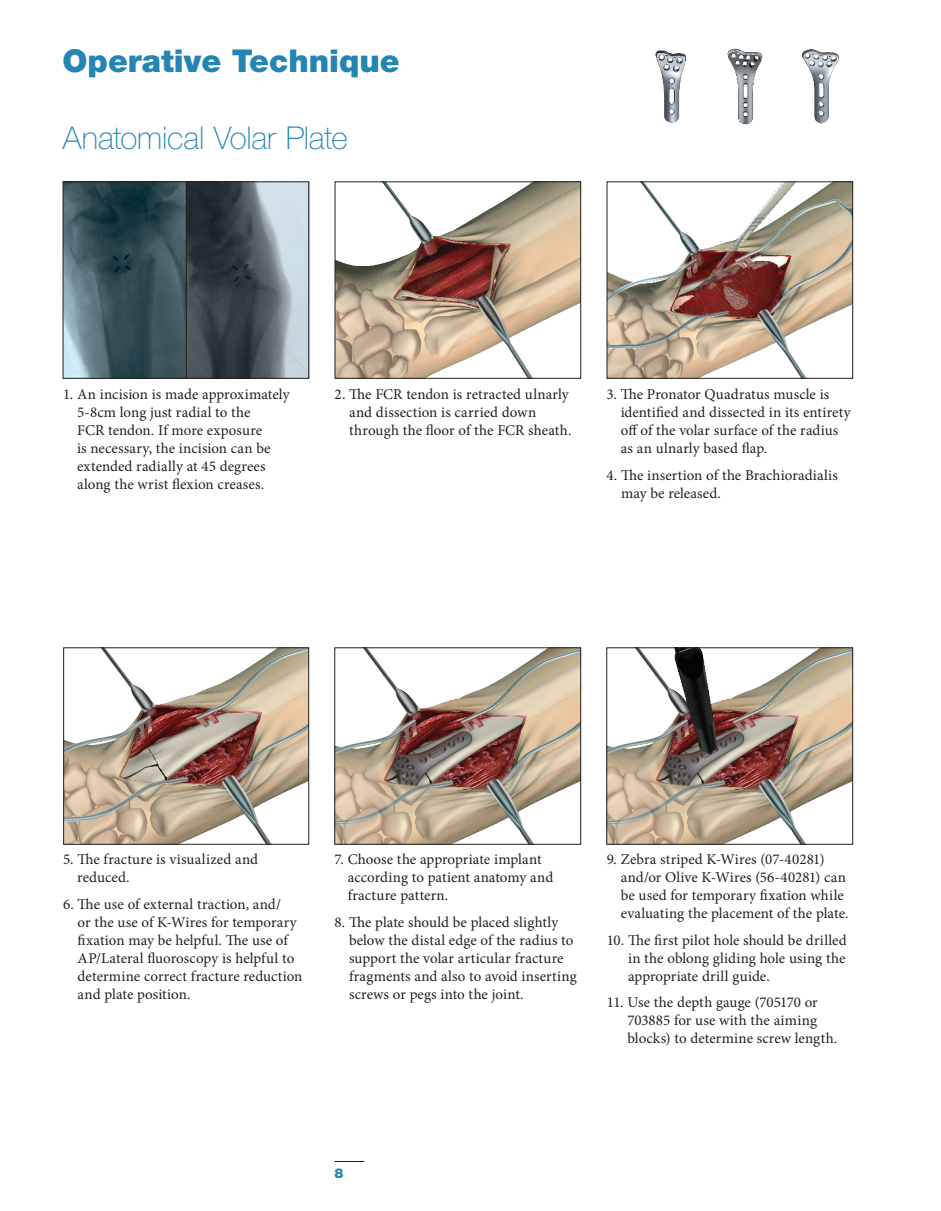
<style>
.page{position:relative;width:941px;height:1211px;background:#fff}
.page>*{position:absolute;margin:0;border:0;box-sizing:border-box;transform-origin:0 0}
.t1{font:100 31.5px "Helvetica Neue";letter-spacing:-.01em;color:#2385b3}
.t2{font:900 31.5px "Helvetica Neue";color:#2385b3}
.t3{font:15px/18px "Minion Pro";letter-spacing:.005em;color:#231f20}
.t4{font:900 13.5px "Helvetica Neue";color:#2385b3}
</style>
<div class="page">
<svg style="left:335px;top:1161px;width:29px;height:1px"></svg>
<img style="left:336px;top:650px;width:243px;height:193px">
<div style="left:334px;top:648px;width:247px;height:197px;border:1px solid #231f20"></div>
<img style="left:337px;top:184px;width:242px;height:193px">
<div style="left:335px;top:182px;width:246px;height:197px;border:1px solid #231f20"></div>
<img style="left:609px;top:184px;width:242px;height:193px">
<div style="left:607px;top:182px;width:246px;height:197px;border:1px solid #231f20"></div>
<img style="left:65px;top:650px;width:242px;height:193px">
<div style="left:63px;top:648px;width:246px;height:197px;border:1px solid #231f20"></div>
<img style="left:608px;top:650px;width:243px;height:193px">
<div style="left:606px;top:648px;width:247px;height:197px;border:1px solid #231f20"></div>
<img style="left:65px;top:184px;width:121px;height:193px">
<img style="left:188px;top:184px;width:119px;height:193px">
<div style="left:186px;top:182px;width:123px;height:197px;border:1px solid #231f20"></div>
<img style="left:802px;top:49px;width:38px;height:75px">
<img style="left:655px;top:50px;width:32px;height:73px">
<img style="left:727px;top:48px;width:36px;height:76px">
<h1 class="t2" style="left:63px;top:42px;width:339px">Operative Technique</h1>
<h1 class="t1" style="left:63px;top:120px;width:286px">Anatomical Volar Plate</h1>
<p class="t3" style="left:77px;top:386px;width:214px;text-indent:-14px">1. An incision is made approximately<br>5-8cm long just radial to the<br>FCR tendon. If more exposure<br>is necessary, the incision can be extended radially at 45 degrees along the wrist flexion creases.</p>
<p class="t3" style="left:621px;top:386px;width:231px;text-indent:-14px">3. The Pronator Quadratus muscle is identified and dissected in its entirety off of the volar surface of the radius as an ulnarly based flap.</p>
<p class="t3" style="left:349px;top:386px;width:224px;text-indent:-15px">2. The FCR tendon is retracted ulnarly and dissection is carried down through the floor of the FCR sheath.</p>
<p class="t3" style="left:621px;top:466px;width:218px;text-indent:-15px">4. The insertion of the Brachioradialis may be released.</p>
<p class="t3" style="left:77px;top:850px;width:182px;text-indent:-14px">5. The fracture is visualized and reduced.</p>
<p class="t3" style="left:78px;top:895px;width:226px;text-indent:-15px">6. The use of external traction, and/<br>or the use of K-Wires for temporary fixation may be helpful. The use of AP/Lateral fluoroscopy is helpful to determine correct fracture reduction and plate position.</p>
<p class="t3" style="left:348px;top:850px;width:207px;text-indent:-13px">7. Choose the appropriate implant according to patient anatomy and fracture pattern.</p>
<p class="t3" style="left:349px;top:913px;width:229px;text-indent:-15px">8. The plate should be placed slightly below the distal edge of the radius to support the volar articular fracture fragments and also to avoid inserting screws or pegs into the joint.</p>
<p class="t3" style="left:621px;top:850px;width:229px;text-indent:-14px">9. Zebra striped K-Wires (07-40281) and/or Olive K-Wires (56-40281) can be used for temporary fixation while evaluating the placement of the plate.</p>
<p class="t3" style="left:628px;top:931px;width:220px;text-align:justify;text-indent:-21px">10. The first pilot hole should be drilled in the oblong gliding hole using the appropriate drill guide.</p>
<p class="t3" style="left:627px;top:993px;width:211px;text-indent:-20px">11. Use the depth gauge (705170 or<br>703885 for use with the aiming blocks) to determine screw length.</p>
<p class="t4" style="left:334px;top:1165px;width:11px">8</p>
</div>
